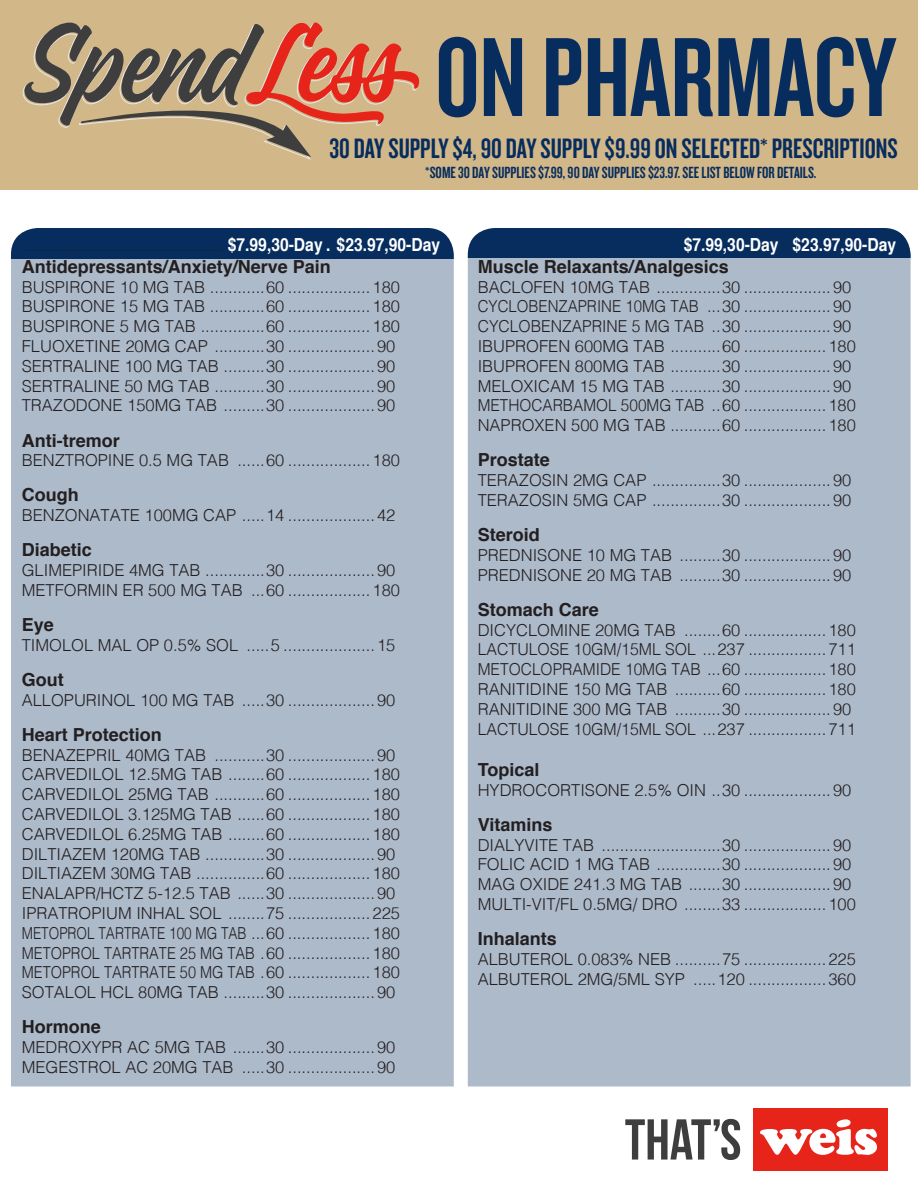
<style>
.page{position:relative;width:918px;height:1188px;background:#fff}
.page>*{position:absolute;margin:0;border:0;box-sizing:border-box;transform-origin:0 0}
.t1{font:116.85px "Knockout 48 Featherweight";color:#072d5e}
.t2{font:29.25px "Knockout 48 Featherweight";color:#072d5e}
.t3{font:700 18px/21.6px "Helvetica";color:#231f20}
.t4{font:16.8px "Knockout 48 Featherweight";color:#072d5e}
.t5{font:300 16.5px/19.8px "Helvetica";color:#231f20}
.t6{font:300 16.5px "Helvetica";color:#231f20;scale:.87 1}
.s1{font-weight:700;font-size:18px;color:#fff}
.s2{color:#fff}
</style>
<div class="page">
<div style="left:0;top:0;width:918px;height:190px;background:#d2b789"></div>
<svg style="left:25px;top:23px;width:394px;height:134px"></svg>
<div style="left:753px;top:1108px;width:135px;height:63px;background:#e72419"></div>
<svg style="left:760px;top:1119px;width:117px;height:36px"></svg>
<svg style="left:625px;top:1119px;width:115px;height:41px"></svg>
<div style="left:11px;top:258px;width:443px;height:828px;background:#adbaca"></div>
<div style="left:11px;top:228px;width:443px;height:30px;background:#072d5e"></div>
<div style="left:468px;top:258px;width:443px;height:828px;background:#adbaca"></div>
<div style="left:468px;top:228px;width:443px;height:30px;background:#072d5e"></div>
<h1 class="t1" style="left:435px;top:6px;width:462px">ON PHARMACY</h1>
<h2 class="t2" style="left:329px;top:130px;width:570px">30 DAY SUPPLY $4, 90 DAY SUPPLY $9.99 ON SELECTED* PRESCRIPTIONS</h2>
<p class="t4" style="left:425px;top:162px;width:393px">*SOME 30 DAY SUPPLIES $7.99, 90 DAY SUPPLIES $23.97. SEE LIST BELOW FOR DETAILS.</p>
<p class="t6" style="left:22px;top:231px;width:482px">................................................... <span class="s1">$7.99,30-Day . $23.97,90-Day</span></p>
<p class="t3" style="left:22px;top:256px;width:311px">Antidepressants/Anxiety/Nerve Pain</p>
<p class="t5" style="left:22px;top:276px;width:380px">BUSPIRONE 10 MG TAB ............60 .................. 180<br>BUSPIRONE 15 MG TAB ............60 .................. 180<br>BUSPIRONE 5 MG TAB ..............60 .................. 180<br>FLUOXETINE 20MG CAP ...........30 ................... 90<br>SERTRALINE 100 MG TAB .........30 ................... 90<br>SERTRALINE 50 MG TAB ...........30 ................... 90<br>TRAZODONE 150MG TAB .........30 ................... 90</p>
<p class="t3" style="left:22px;top:430px;width:99px">Anti-tremor</p>
<p class="t5" style="left:22px;top:449px;width:380px">BENZTROPINE 0.5 MG TAB ......60 .................. 180</p>
<p class="t3" style="left:22px;top:485px;width:58px">Cough</p>
<p class="t5" style="left:22px;top:504px;width:375px">BENZONATATE 100MG CAP .....14 ................... 42</p>
<p class="t3" style="left:22px;top:539px;width:72px">Diabetic</p>
<p class="t5" style="left:22px;top:559px;width:380px">GLIMEPIRIDE 4MG TAB .............30 ................... 90<br>METFORMIN ER 500 MG TAB ...60 .................. 180</p>
<p class="t3" style="left:22px;top:614px;width:34px">Eye</p>
<p class="t5" style="left:22px;top:634px;width:375px">TIMOLOL MAL OP 0.5% SOL .....5 .................... 15</p>
<p class="t3" style="left:22px;top:669px;width:43px">Gout</p>
<p class="t5" style="left:22px;top:689px;width:375px">ALLOPURINOL 100 MG TAB .....30 ................... 90</p>
<p class="t3" style="left:22px;top:724px;width:142px">Heart Protection</p>
<p class="t5" style="left:22px;top:744px;width:380px">BENAZEPRIL 40MG TAB ...........30 ................... 90<br>CARVEDILOL 12.5MG TAB ........60 .................. 180<br>CARVEDILOL 25MG TAB ...........60 .................. 180<br>CARVEDILOL 3.125MG TAB ......60 .................. 180<br>CARVEDILOL 6.25MG TAB ........60 .................. 180<br>DILTIAZEM 120MG TAB .............30 ................... 90<br>DILTIAZEM 30MG TAB ...............60 .................. 180<br>ENALAPR/HCTZ 5-12.5 TAB ......30 ................... 90<br>IPRATROPIUM INHAL SOL ........75 .................. 225<br>METOPROL TARTRATE 100 MG TAB ...60 .................. 180<br>METOPROL TARTRATE 25 MG TAB .60 .................. 180<br>METOPROL TARTRATE 50 MG TAB .60 .................. 180<br>SOTALOL HCL 80MG TAB .........30 ................... 90</p>
<p class="t3" style="left:22px;top:1016px;width:81px">Hormone</p>
<p class="t5" style="left:22px;top:1036px;width:375px">MEDROXYPR AC 5MG TAB .......30 ................... 90<br>MEGESTROL AC 20MG TAB .....30 ................... 90</p>
<p class="t3" style="left:478px;top:234px;width:420px;text-indent:206px"><span class="s2">$7.99,30-Day $23.97,90-Day<br></span>Muscle Relaxants/Analgesics</p>
<p class="t5" style="left:478px;top:276px;width:380px">BACLOFEN 10MG TAB ..............30 ................... 90<br>CYCLOBENZAPRINE 10MG TAB ...30 ................... 90<br>CYCLOBENZAPRINE 5 MG TAB ..30 ................... 90<br>IBUPROFEN 600MG TAB ...........60 .................. 180<br>IBUPROFEN 800MG TAB ...........30 ................... 90<br>MELOXICAM 15 MG TAB ...........30 ................... 90<br>METHOCARBAMOL 500MG TAB ..60 .................. 180<br>NAPROXEN 500 MG TAB ...........60 .................. 180</p>
<p class="t3" style="left:478px;top:449px;width:74px">Prostate</p>
<p class="t5" style="left:478px;top:469px;width:375px">TERAZOSIN 2MG CAP ...............30 ................... 90<br>TERAZOSIN 5MG CAP ...............30 ................... 90</p>
<p class="t3" style="left:478px;top:524px;width:64px">Steroid</p>
<p class="t5" style="left:478px;top:544px;width:375px">PREDNISONE 10 MG TAB .........30 ................... 90<br>PREDNISONE 20 MG TAB .........30 ................... 90</p>
<p class="t3" style="left:478px;top:599px;width:123px">Stomach Care</p>
<p class="t5" style="left:478px;top:619px;width:380px">DICYCLOMINE 20MG TAB ........60 .................. 180<br>LACTULOSE 10GM/15ML SOL ...237 ................. 711<br>METOCLOPRAMIDE 10MG TAB ...60 .................. 180<br>RANITIDINE 150 MG TAB ..........60 .................. 180<br>RANITIDINE 300 MG TAB ..........30 ................... 90<br>LACTULOSE 10GM/15ML SOL ...237 ................. 711</p>
<p class="t3" style="left:478px;top:759px;width:63px">Topical</p>
<p class="t5" style="left:478px;top:779px;width:375px">HYDROCORTISONE 2.5% OIN ..30 ................... 90</p>
<p class="t3" style="left:478px;top:814px;width:76px">Vitamins</p>
<p class="t5" style="left:478px;top:834px;width:380px">DIALYVITE TAB ..........................30 ................... 90<br>FOLIC ACID 1 MG TAB ..............30 ................... 90<br>MAG OXIDE 241.3 MG TAB .......30 ................... 90<br>MULTI-VIT/FL 0.5MG/ DRO ........33 .................. 100</p>
<p class="t3" style="left:478px;top:928px;width:81px">Inhalants</p>
<p class="t5" style="left:478px;top:948px;width:380px">ALBUTEROL 0.083% NEB ..........75 .................. 225<br>ALBUTEROL 2MG/5ML SYP .....120 ................. 360</p>
</div>
